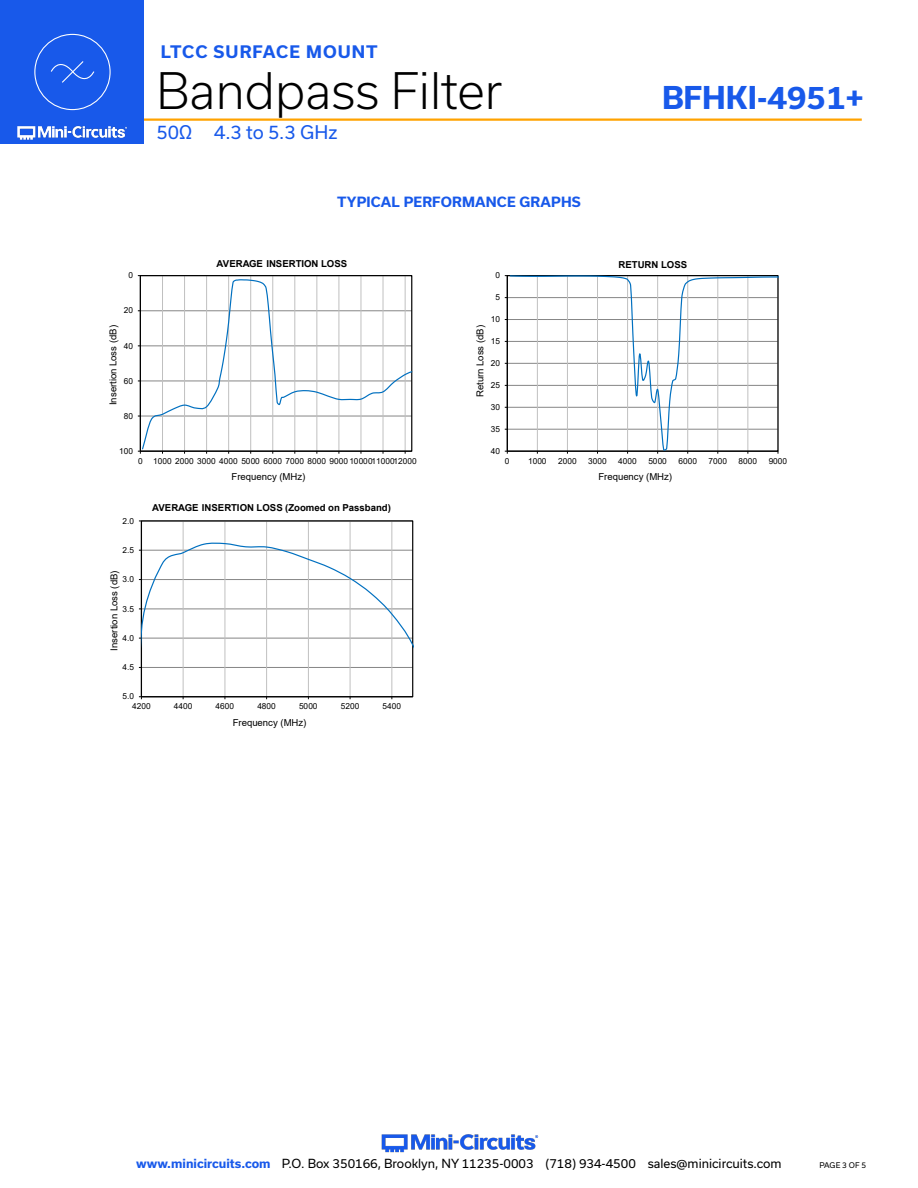
<style>
.page{position:relative;width:918px;height:1188px;background:#fff}
.page>*{position:absolute;margin:0;border:0;box-sizing:border-box;transform-origin:0 0}
.t1{font:300 48px "Usual";color:#000}
.t2{font:700 30px "Usual";color:#1859ea}
.t3{font:18px "Usual";color:#1859ea}
.t4{font:700 16.5px "Usual";letter-spacing:.065em;color:#1859ea}
.Blue_Headers{font:700 13.5px "Usual";letter-spacing:.015em;color:#1859ea}
.t5{font:12px "Usual";color:#000}
.t6{font:9.6px "Arial";letter-spacing:-.005em;color:#000}
.t7{font:700 9.6px "Arial";color:#000}
.t8{font:8.25px/9.9px "Arial";letter-spacing:-.005em;color:#000}
.t9{font:7.5px "Usual";color:#000}
.s1{font-weight:700;color:#1859ea}
</style>
<div class="page">
<img style="left:381px;top:1134px;width:158px;height:19px">
<hr style="left:129px;top:118px;width:733px;height:3px;background:#ffa300">
<div style="left:0;top:0;width:144px;height:144px;background:#1859ea"></div>
<img style="left:17px;top:120px;width:128px;height:20px">
<hr style="left:162px;top:276px;width:1px;height:175px;background:#c0c0c0">
<hr style="left:184px;top:276px;width:1px;height:175px;background:#c0c0c0">
<hr style="left:206px;top:276px;width:1px;height:175px;background:#c0c0c0">
<hr style="left:228px;top:276px;width:1px;height:175px;background:#c0c0c0">
<hr style="left:250px;top:276px;width:1px;height:175px;background:#c0c0c0">
<hr style="left:273px;top:276px;width:1px;height:175px;background:#c0c0c0">
<hr style="left:295px;top:276px;width:1px;height:175px;background:#c0c0c0">
<hr style="left:317px;top:276px;width:1px;height:175px;background:#c0c0c0">
<hr style="left:339px;top:276px;width:1px;height:175px;background:#c0c0c0">
<hr style="left:361px;top:276px;width:1px;height:175px;background:#c0c0c0">
<hr style="left:383px;top:276px;width:1px;height:175px;background:#c0c0c0">
<hr style="left:405px;top:276px;width:1px;height:175px;background:#c0c0c0">
<hr style="left:140px;top:276px;width:1px;height:175px;background:#000">
<hr style="left:140px;top:451px;width:272px;height:1px;background:#000">
<svg style="left:141px;top:278px;width:272px;height:172px"></svg>
<hr style="left:507px;top:276px;width:1px;height:175px;background:#000">
<hr style="left:507px;top:451px;width:271px;height:1px;background:#000">
<svg style="left:509px;top:276px;width:270px;height:176px"></svg>
<hr style="left:183px;top:521px;width:1px;height:176px;background:#c0c0c0">
<hr style="left:225px;top:521px;width:1px;height:176px;background:#c0c0c0">
<hr style="left:266px;top:521px;width:1px;height:176px;background:#c0c0c0">
<hr style="left:308px;top:521px;width:1px;height:176px;background:#c0c0c0">
<hr style="left:350px;top:521px;width:1px;height:176px;background:#c0c0c0">
<hr style="left:392px;top:521px;width:1px;height:176px;background:#c0c0c0">
<hr style="left:141px;top:521px;width:1px;height:176px;background:#000">
<svg style="left:139px;top:541px;width:275px;height:158px"></svg>
<div style="left:34px;top:34px;width:77px;height:76px;border:1px solid #fff;border-radius:50%"></div>
<svg style="left:50px;top:61px;width:45px;height:22px"></svg>
<p class="t8" style="left:129px;top:270px;width:6px">0</p>
<p class="t8" style="left:124px;top:306px;width:11px">20</p>
<p class="t8" style="left:124px;top:341px;width:11px">40</p>
<p class="t8" style="left:124px;top:376px;width:11px">60</p>
<p class="t8" style="left:124px;top:411px;width:11px">80</p>
<p class="t8" style="left:119px;top:446px;width:15px">100</p>
<p class="t6" style="left:107px;top:405px;width:82px;rotate:-90deg">Insertion Loss (dB)</p>
<h3 class="t4" style="left:161px;top:42px;width:218px">LTCC SURFACE MOUNT</h3>
<h1 class="t1" style="left:156px;top:63px;width:348px">Bandpass Filter</h1>
<h3 class="t3" style="left:156px;top:122px;width:183px">50Ω 4.3 to 5.3 GHz</h3>
<p class="Blue_Headers" style="left:337px;top:194px;width:245px">TYPICAL PERFORMANCE GRAPHS</p>
<p class="t7" style="left:217px;top:256px;width:132px">AVERAGE INSERTION LOSS</p>
<p class="t8" style="left:495px;top:270px;width:6px">0</p>
<p class="t8" style="left:495px;top:292px;width:6px">5</p>
<p class="t8" style="left:491px;top:314px;width:11px">10</p>
<p class="t8" style="left:491px;top:336px;width:11px">15</p>
<p class="t8" style="left:491px;top:358px;width:11px">20</p>
<p class="t8" style="left:491px;top:380px;width:11px">25</p>
<p class="t8" style="left:491px;top:402px;width:11px">30</p>
<p class="t8" style="left:491px;top:424px;width:11px">35</p>
<p class="t8" style="left:491px;top:446px;width:11px">40</p>
<p class="t6" style="left:474px;top:397px;width:74px;rotate:-90deg">Return Loss (dB)</p>
<h2 class="t2" style="left:662px;top:80px;width:203px">BFHKI-4951+</h2>
<p class="t7" style="left:619px;top:258px;width:70px">RETURN LOSS</p>
<p class="t8" style="left:138px;top:456px;width:6px">0</p>
<p class="t8" style="left:153px;top:456px;width:265px">1000 2000 3000 4000 5000 6000 7000 8000 9000 100001100012000</p>
<p class="t6" style="left:232px;top:470px;width:75px">Frequency (MHz)</p>
<p class="t7" style="left:152px;top:500px;width:240px">AVERAGE INSERTION LOSS (Zoomed on Passband)</p>
<p class="t8" style="left:123px;top:516px;width:13px">2.0</p>
<p class="t8" style="left:123px;top:545px;width:13px">2.5</p>
<p class="t8" style="left:123px;top:574px;width:13px">3.0</p>
<p class="t8" style="left:123px;top:604px;width:13px">3.5</p>
<p class="t8" style="left:123px;top:633px;width:13px">4.0</p>
<p class="t8" style="left:123px;top:662px;width:13px">4.5</p>
<p class="t8" style="left:132px;top:692px;width:20px;text-indent:-10px">5.0<br>4200</p>
<p class="t8" style="left:174px;top:701px;width:20px">4400</p>
<p class="t8" style="left:216px;top:701px;width:20px">4600</p>
<p class="t8" style="left:257px;top:701px;width:20px">4800</p>
<p class="t8" style="left:299px;top:701px;width:20px">5000</p>
<p class="t8" style="left:341px;top:701px;width:20px">5200</p>
<p class="t8" style="left:383px;top:701px;width:20px">5400</p>
<p class="t6" style="left:108px;top:651px;width:82px;rotate:-90deg">Insertion Loss (dB)</p>
<p class="t6" style="left:233px;top:716px;width:75px">Frequency (MHz)</p>
<p class="t8" style="left:505px;top:456px;width:6px">0</p>
<p class="t8" style="left:528px;top:456px;width:20px">1000</p>
<p class="t8" style="left:558px;top:456px;width:20px">2000</p>
<p class="t8" style="left:588px;top:456px;width:20px">3000</p>
<p class="t8" style="left:618px;top:456px;width:20px">4000</p>
<p class="t8" style="left:648px;top:456px;width:20px">5000</p>
<p class="t8" style="left:678px;top:456px;width:20px">6000</p>
<p class="t8" style="left:709px;top:456px;width:20px">7000</p>
<p class="t8" style="left:739px;top:456px;width:20px">8000</p>
<p class="t8" style="left:769px;top:456px;width:20px">9000</p>
<p class="t6" style="left:598px;top:470px;width:75px">Frequency (MHz)</p>
<h3 class="t5" style="left:136px;top:1157px;width:647px"><span class="s1">www.minicircuits.com</span> P.O. Box 350166, Brooklyn, NY 11235-0003 (718) 934-4500 sales@minicircuits.com</h3>
<p class="t9" style="left:819px;top:1161px;width:48px">PAGE 3 OF 5</p>
</div>
